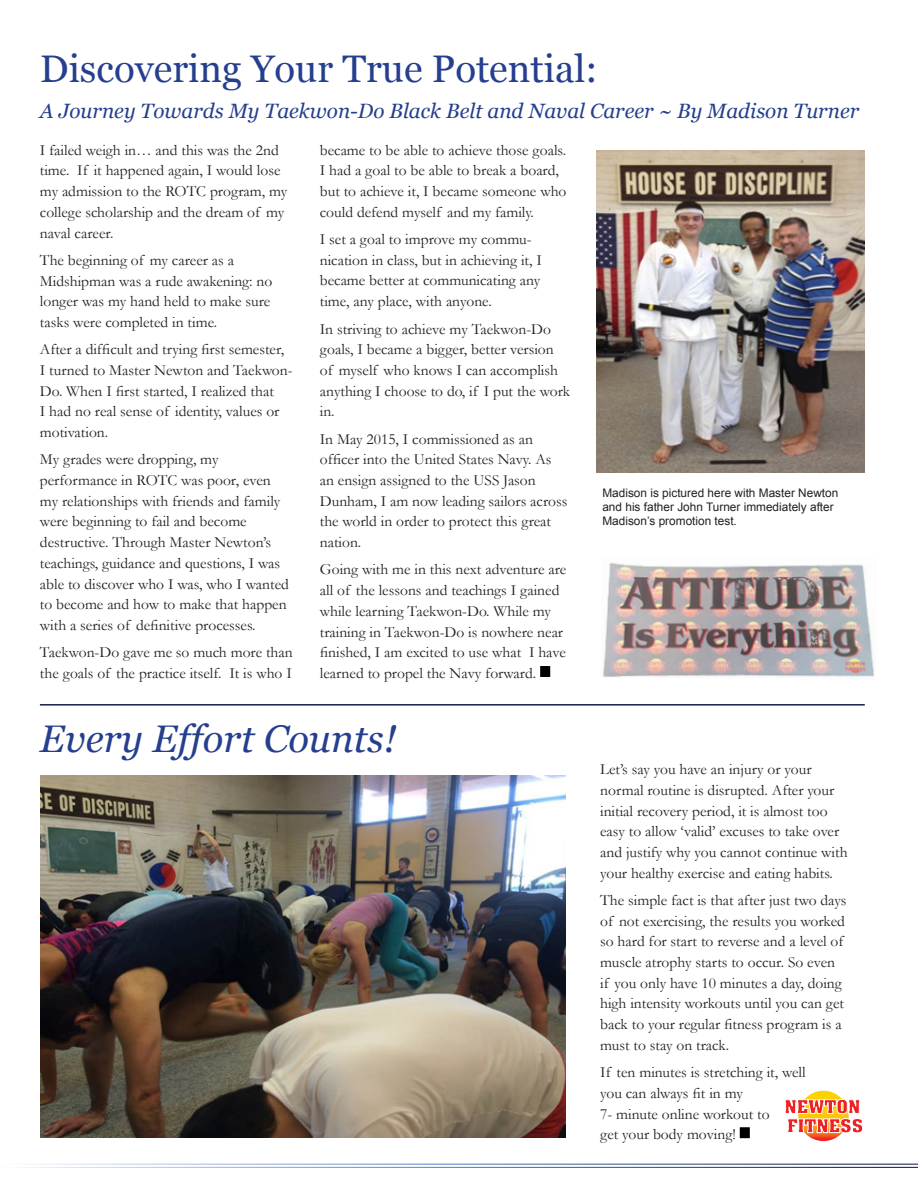
<style>
.page{position:relative;width:918px;height:1188px;background:#fff}
.page>*{position:absolute;margin:0;border:0;box-sizing:border-box;transform-origin:0 0}
.t1{font:38.4px "Georgia";color:#253f8e}
.t2{font:italic 38.4px "Georgia";color:#253f8e}
.t3{font:italic 20.7px "Georgia";color:#253f8e}
.t4{font:15.45px/20.7px "Garamond";color:#231f20}
.t5{font:11.85px/14.2px "Arial";color:#231f20}
</style>
<div class="page">
<div style="left:542px;top:668px;width:7px;height:7px;background:#000"></div>
<div style="left:540px;top:666px;width:10px;height:11px;border:3px solid #000"></div>
<div style="left:741px;top:1129px;width:7px;height:8px;background:#000"></div>
<div style="left:740px;top:1127px;width:10px;height:11px;border:3px solid #000"></div>
<svg style="left:798px;top:1091px;width:51px;height:50px"></svg>
<svg style="left:785px;top:1099px;width:78px;height:34px"></svg>
<img style="left:597px;top:150px;width:268px;height:322px">
<img style="left:603px;top:562px;width:272px;height:115px">
<img style="left:40px;top:775px;width:526px;height:362px">
<hr style="left:40px;top:704px;width:825px;height:2px;background:#0f1c45">
<p class="t1" style="left:40px;top:46px;width:559px">Discovering Your True Potential:</p>
<p class="t3" style="left:40px;top:98px;width:821px">A Journey Towards My Taekwon-Do Black Belt and Naval Career ~ By Madison Turner</p>
<p class="t4" style="left:40px;top:139px;width:249px">I failed weigh in… and this was the 2nd time. If it happened again, I would lose my admission to the ROTC program, my college scholarship and the dream of my naval career.</p>
<p class="t4" style="left:40px;top:249px;width:234px">The beginning of my career as a<br>Midshipman was a rude awakening: no longer was my hand held to make sure tasks were completed in time.</p>
<p class="t4" style="left:40px;top:339px;width:254px">After a difficult and trying first semester, I turned to Master Newton and Taekwon-Do. When I first started, I realized that<br>I had no real sense of identity, values or motivation.</p>
<p class="t4" style="left:40px;top:449px;width:251px">My grades were dropping, my performance in ROTC was poor, even my relationships with friends and family were beginning to fail and become destructive. Through Master Newton’s teachings, guidance and questions, I was able to discover who I was, who I wanted to become and how to make that happen with a series of definitive processes.</p>
<p class="t4" style="left:40px;top:642px;width:254px">Taekwon-Do gave me so much more than the goals of the practice itself. It is who I</p>
<p class="t4" style="left:320px;top:139px;width:248px">became to be able to achieve those goals.<br>I had a goal to be able to break a board, but to achieve it, I became someone who could defend myself and my family.</p>
<p class="t4" style="left:320px;top:229px;width:224px">I set a goal to improve my commu&shy;nication in class, but in achieving it, I became better at communicating any time, any place, with anyone.</p>
<p class="t4" style="left:320px;top:318px;width:252px">In striving to achieve my Taekwon-Do goals, I became a bigger, better version of myself who knows I can accomplish anything I choose to do, if I put the work in.</p>
<p class="t4" style="left:320px;top:428px;width:249px">In May 2015, I commissioned as an officer into the United States Navy. As an ensign assigned to the USS Jason<br>Dunham, I am now leading sailors across the world in order to protect this great nation.</p>
<p class="t4" style="left:320px;top:559px;width:248px">Going with me in this next adventure are all of the lessons and teachings I gained while learning Taekwon-Do. While my training in Taekwon-Do is nowhere near finished, I am excited to use what I have learned to propel the Navy forward.</p>
<p class="t2" style="left:40px;top:714px;width:358px">Every Effort Counts!</p>
<p class="t5" style="left:602px;top:485px;width:237px">Madison is pictured here with Master Newton and his father John Turner immediately after<br>Madison’s promotion test.</p>
<p class="t4" style="left:600px;top:759px;width:249px">Let’s say you have an injury or your normal routine is disrupted. After your initial recovery period, it is almost too easy to allow ‘valid’ excuses to take over and justify why you cannot continue with your healthy exercise and eating habits.</p>
<p class="t4" style="left:600px;top:889px;width:248px">The simple fact is that after just two days of not exercising, the results you worked so hard for start to reverse and a level of muscle atrophy starts to occur. So even if you only have 10 minutes a day, doing high intensity workouts until you can get back to your regular fitness program is a must to stay on track.</p>
<p class="t4" style="left:600px;top:1062px;width:207px">If ten minutes is stretching it, well you can always fit in my<br>7- minute online workout to<br>get your body moving!</p>
</div>
